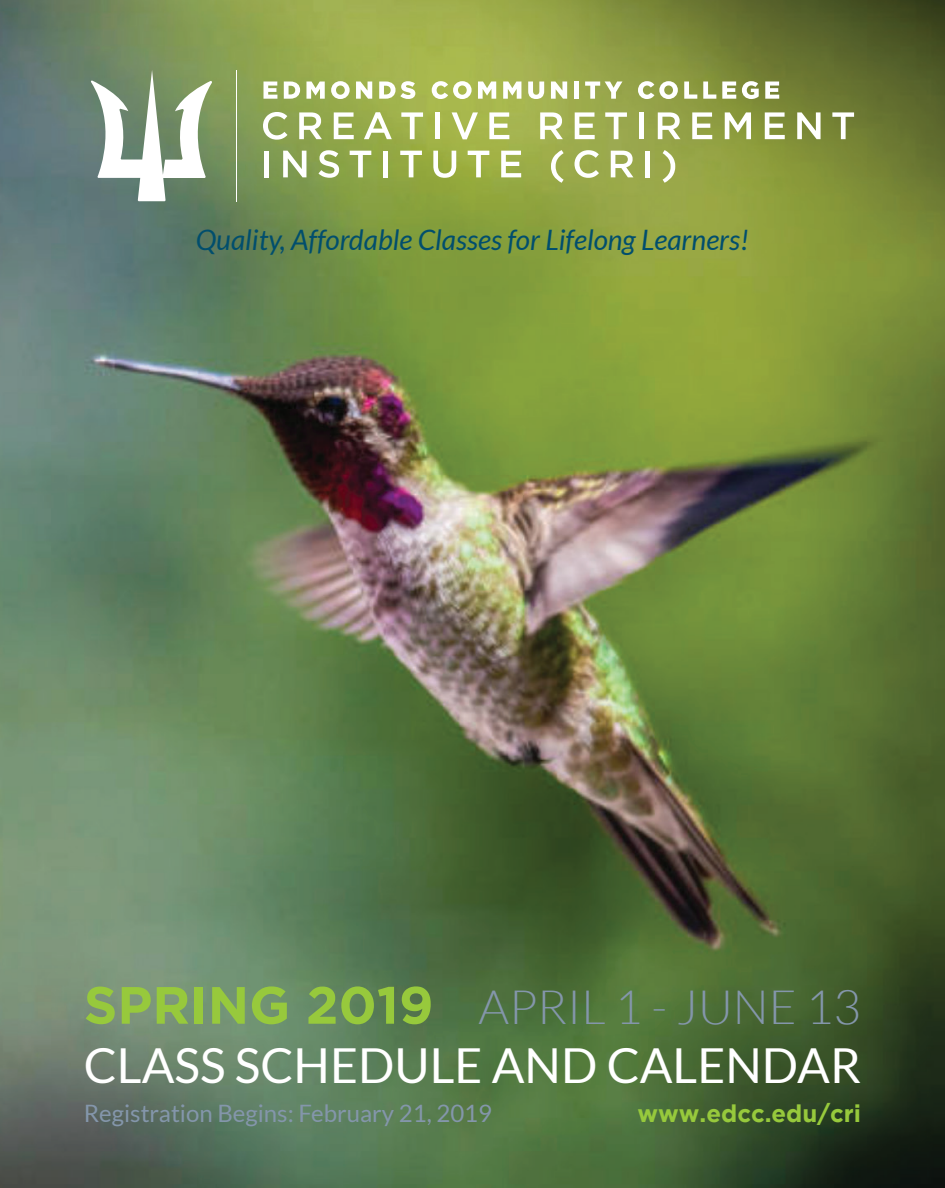
<style>
.page{position:relative;width:945px;height:1188px;background:#fff}
.page>*{position:absolute;margin:0;border:0;box-sizing:border-box;transform-origin:0 0}
.t1{font:48.3px "Lato";color:#fff}
.t2{font:300 47.55px "Lato";color:#8496ab}
.t3{font:italic 28.2px "Lato";color:#014e6d}
.t4{font:24px "Lato";color:#8496ab}
.t5{font:700 24px "Gotham";color:#97c93c}
.s1{font-family:"Gotham";font-weight:700;font-size:52.35px;color:#97c93c}
</style>
<div class="page">
<img style="left:0;top:0;width:945px;height:1188px">
<svg style="left:264px;top:82px;width:13px;height:17px"></svg>
<svg style="left:284px;top:82px;width:16px;height:17px"></svg>
<svg style="left:306px;top:82px;width:19px;height:17px"></svg>
<svg style="left:331px;top:81px;width:19px;height:18px"></svg>
<svg style="left:356px;top:82px;width:16px;height:17px"></svg>
<svg style="left:379px;top:81px;width:36px;height:18px"></svg>
<svg style="left:432px;top:81px;width:40px;height:18px"></svg>
<svg style="left:478px;top:82px;width:18px;height:17px"></svg>
<svg style="left:503px;top:82px;width:18px;height:17px"></svg>
<svg style="left:528px;top:82px;width:16px;height:17px"></svg>
<svg style="left:551px;top:82px;width:16px;height:17px"></svg>
<div style="left:574px;top:82px;width:5px;height:17px;background:#fff"></div>
<svg style="left:585px;top:82px;width:37px;height:17px"></svg>
<svg style="left:638px;top:81px;width:40px;height:18px"></svg>
<svg style="left:684px;top:82px;width:13px;height:17px"></svg>
<svg style="left:703px;top:82px;width:13px;height:17px"></svg>
<svg style="left:722px;top:82px;width:14px;height:17px"></svg>
<svg style="left:742px;top:81px;width:17px;height:18px"></svg>
<svg style="left:765px;top:82px;width:14px;height:17px"></svg>
<svg style="left:263px;top:112px;width:24px;height:28px"></svg>
<svg style="left:299px;top:112px;width:23px;height:27px"></svg>
<svg style="left:334px;top:112px;width:20px;height:27px"></svg>
<svg style="left:364px;top:112px;width:28px;height:27px"></svg>
<svg style="left:401px;top:112px;width:22px;height:27px"></svg>
<div style="left:435px;top:112px;width:5px;height:27px;background:#fff"></div>
<svg style="left:452px;top:112px;width:26px;height:27px"></svg>
<svg style="left:489px;top:112px;width:20px;height:27px"></svg>
<svg style="left:540px;top:112px;width:23px;height:27px"></svg>
<svg style="left:575px;top:112px;width:20px;height:27px"></svg>
<svg style="left:605px;top:112px;width:22px;height:27px"></svg>
<div style="left:639px;top:112px;width:5px;height:27px;background:#fff"></div>
<svg style="left:658px;top:112px;width:22px;height:27px"></svg>
<svg style="left:692px;top:112px;width:20px;height:27px"></svg>
<svg style="left:725px;top:112px;width:26px;height:27px"></svg>
<svg style="left:765px;top:112px;width:20px;height:27px"></svg>
<svg style="left:797px;top:112px;width:24px;height:27px"></svg>
<svg style="left:832px;top:112px;width:22px;height:27px"></svg>
<div style="left:264px;top:151px;width:5px;height:26px;background:#fff"></div>
<svg style="left:283px;top:151px;width:23px;height:26px"></svg>
<svg style="left:318px;top:150px;width:21px;height:28px"></svg>
<svg style="left:350px;top:151px;width:21px;height:26px"></svg>
<div style="left:383px;top:151px;width:5px;height:26px;background:#fff"></div>
<svg style="left:400px;top:151px;width:22px;height:26px"></svg>
<svg style="left:433px;top:151px;width:23px;height:27px"></svg>
<svg style="left:468px;top:151px;width:21px;height:26px"></svg>
<svg style="left:501px;top:151px;width:20px;height:26px"></svg>
<svg style="left:551px;top:150px;width:13px;height:33px"></svg>
<svg style="left:575px;top:150px;width:24px;height:28px"></svg>
<svg style="left:611px;top:151px;width:22px;height:26px"></svg>
<hr style="left:646px;top:151px;width:4px;height:26px;background:#fff">
<svg style="left:663px;top:150px;width:12px;height:33px"></svg>
<hr style="left:236px;top:70px;width:1px;height:131px;background:#fff">
<svg style="left:91px;top:70px;width:121px;height:131px"></svg>
<p class="t3" style="left:196px;top:224px;width:555px">Quality, Affordable Classes for Lifelong Learners!</p>
<h2 class="t2" style="left:84px;top:981px;width:779px"><span class="s1">SPRING 2019</span> APRIL 1 - JUNE 13</h2>
<h1 class="t1" style="left:84px;top:1038px;width:779px">CLASS SCHEDULE AND CALENDAR</h1>
<p class="t4" style="left:84px;top:1100px;width:410px">Registration Begins: February 21, 2019</p>
<p class="t5" style="left:638px;top:1099px;width:225px">www.edcc.edu/cri</p>
</div>
